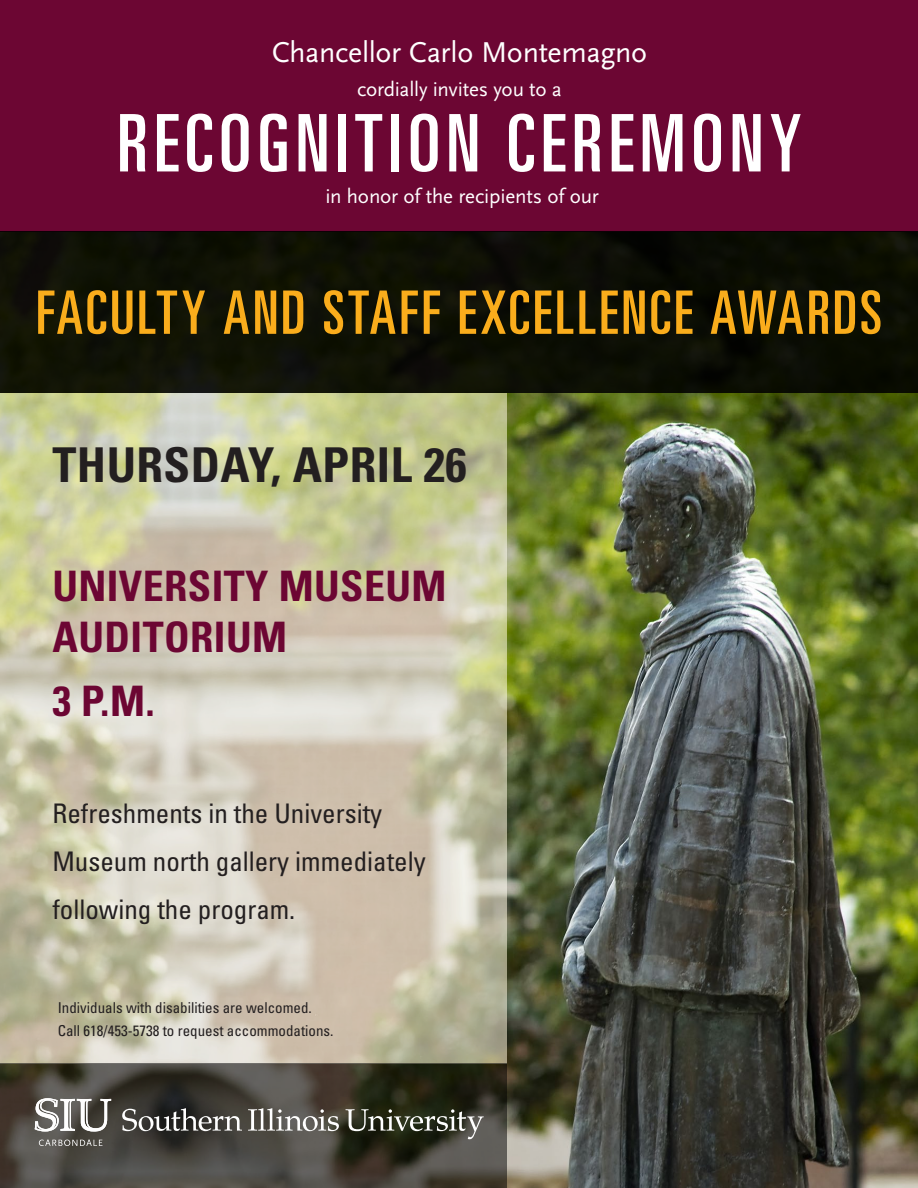
<style>
.page{position:relative;width:918px;height:1188px;background:#fff}
.page>*{position:absolute;margin:0;border:0;box-sizing:border-box;transform-origin:0 0}
.t1{font:ultra-condensed 79.5px "Univers LT Std";letter-spacing:.075em;color:#fff}
.t2{font:ultra-condensed 60px "Univers LT Std";letter-spacing:.05em;color:#faad1c}
.t3{font:700 condensed 48px "Univers LT Std";letter-spacing:.01em;color:#231f20}
.t4{font:700 condensed 42px/51px "Univers LT Std";letter-spacing:.01em;color:#6c0633}
.t5{font:30px "Scala Sans OT";letter-spacing:-.01em;color:#fff}
.t6{font:condensed 27px/48px "Univers LT Std";color:#231f20}
.t7{font:21px "Scala Sans OT";letter-spacing:-.01em;color:#fff}
.t8{font:condensed 15px/22.5px "Univers LT Std";color:#231f20}
</style>
<div class="page">
<img style="left:507px;top:393px;width:411px;height:795px">
<svg style="left:0;top:393px;width:507px;height:671px;background:#ccc8ac"></svg>
<div style="left:0;top:0;width:918px;height:231px;background:#6c0633"></div>
<div style="left:0;top:231px;width:918px;height:162px;background:#0e1004"></div>
<svg style="left:0;top:1064px;width:507px;height:124px;background:#444138"></svg>
<svg style="left:39px;top:1140px;width:63px;height:6px"></svg>
<svg style="left:122px;top:1108px;width:120px;height:23px;background:#656461"></svg>
<svg style="left:248px;top:1108px;width:91px;height:23px"></svg>
<svg style="left:346px;top:1109px;width:138px;height:30px;background:#4f5244"></svg>
<svg style="left:35px;top:1098px;width:76px;height:34px"></svg>
<p class="t5" style="left:272px;top:36px;width:377px">Chancellor Carlo Montemagno</p>
<p class="t7" style="left:357px;top:78px;width:206px">cordially invites you to a</p>
<p class="t1" style="left:117px;top:98px;width:686px">RECOGNITION CEREMONY</p>
<p class="t7" style="left:325px;top:185px;width:275px">in honor of the recipients of our</p>
<p class="t2" style="left:36px;top:278px;width:848px">FACULTY AND STAFF EXCELLENCE AWARDS</p>
<p class="t3" style="left:52px;top:435px;width:416px">THURSDAY, APRIL 26</p>
<p class="t4" style="left:52px;top:560px;width:396px">UNIVERSITY MUSEUM<br>AUDITORIUM</p>
<p class="t4" style="left:52px;top:676px;width:104px">3 P.M.</p>
<p class="t6" style="left:52px;top:789px;width:375px">Refreshments in the University<br>Museum north gallery immediately following the program.</p>
<p class="t8" style="left:58px;top:996px;width:277px">Individuals with disabilities are welcomed.<br>Call 618/453-5738 to request accommodations.</p>
</div>
